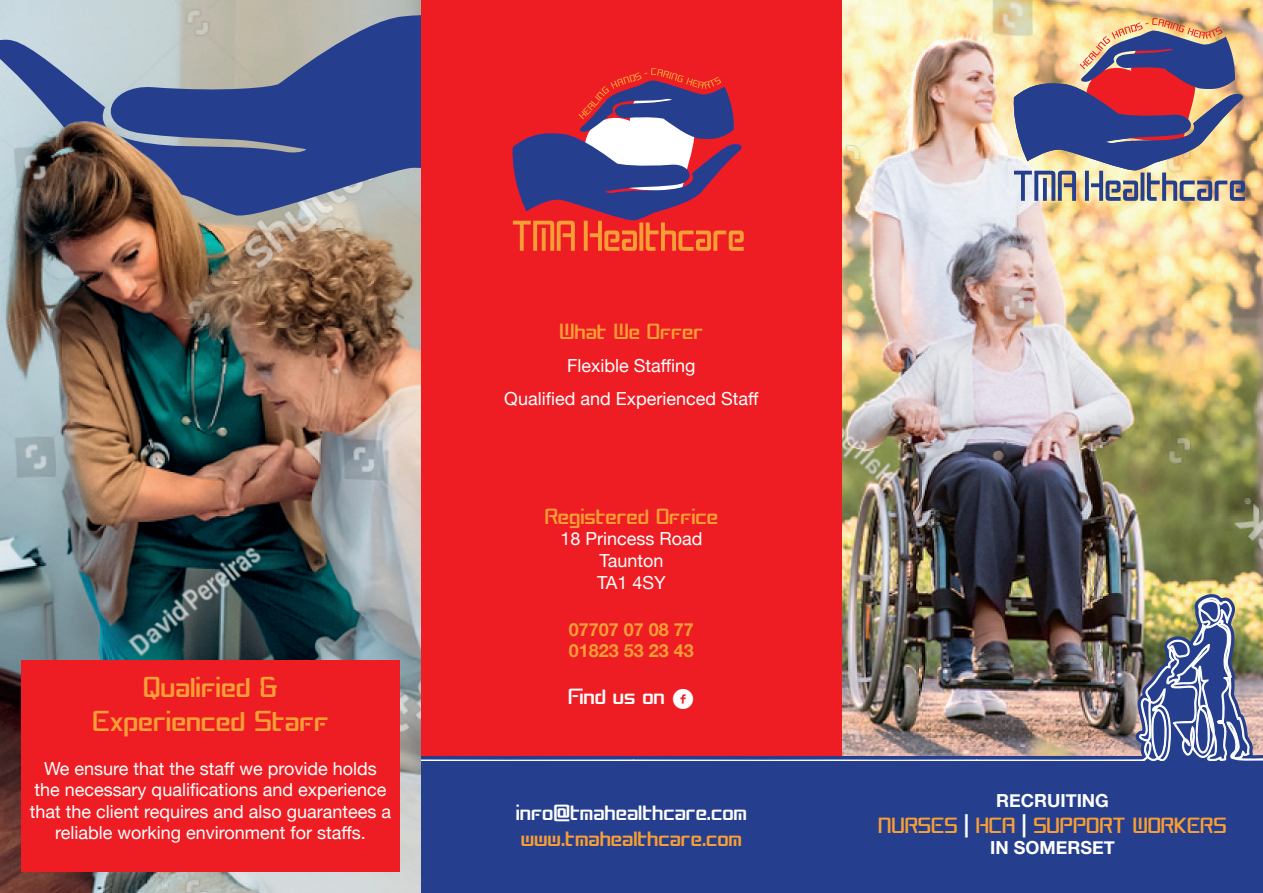
<style>
.page{position:relative;width:1263px;height:893px;background:#fff}
.page>*{position:absolute;margin:0;border:0;box-sizing:border-box;transform-origin:0 0}
.t1{font:37.5px/34.5px "Concielian Break";color:#f89e36;text-align:center;scale:.5 1}
.t2{font:28.5px "Concielian Break";color:#f89e36;scale:.5 1}
.t3{font:28.5px "Concielian Break";color:#fff;scale:.5 1}
.t4{font:18px/21.6px "Helvetica Neue";color:#fff;text-align:center}
.t5{font:700 18px/21.6px "Helvetica Neue";color:#f89e36}
.t6{font:700 18px "Helvetica Neue";color:#fff}
.s1{font-family:"Socialico"}
.s2{color:#fff}
</style>
<div class="page">
<img style="left:0;top:0;width:421px;height:893px">
<img style="left:842px;top:0;width:421px;height:584px">
<svg style="left:287px;top:12px;width:134px;height:209px;background:#53659a"></svg>
<div style="left:421px;top:0;width:421px;height:893px;background:#ee1d23"></div>
<div style="left:21px;top:660px;width:379px;height:212px;background:#ee1d23"></div>
<div style="left:421px;top:757px;width:842px;height:136px;background:#253f8e"></div>
<img style="left:0;top:0;width:287px;height:387px">
<img style="left:421px;top:584px;width:842px;height:177px">
<svg style="left:1012px;top:18px;width:233px;height:183px;background:#998089"></svg>
<svg style="left:512px;top:68px;width:232px;height:183px"></svg>
<h1 class="t1" style="left:92px;top:669px;width:474px">Qualified &amp;<br>Experienced Staff</h1>
<p class="t4" style="left:30px;top:758px;width:363px">We ensure that the staff we provide holds the necessary qualifications and experience that the client requires and also guarantees a reliable working environment for staffs.</p>
<h2 class="t2" style="left:559px;top:319px;width:289px">What We Offer</h2>
<p class="t4" style="left:504px;top:350px;width:256px;line-height:33px">Flexible Staffing<br>Qualified and Experienced Staff</p>
<h2 class="t2" style="left:545px;top:503px;width:348px">Registered Office</h2>
<p class="t4" style="left:560px;top:529px;width:144px">18 Princess Road<br>Taunton<br>TA1 4SY</p>
<p class="t5" style="left:569px;top:619px;width:127px">07707 07 08 77<br>01823 53 23 43</p>
<h2 class="t3" style="left:568px;top:684px;width:254px">Find us on <span class="s1">f</span></h2>
<h2 class="t3" style="left:516px;top:800px;width:464px">info@tmahealthcare.com</h2>
<h2 class="t2" style="left:521px;top:825px;width:444px">www.tmahealthcare.com</h2>
<p class="t6" style="left:996px;top:787px;width:114px">RECRUITING</p>
<h2 class="t2" style="left:878px;top:812px;width:698px">NURSES <span class="s2">|</span> HCA <span class="s2">|</span> SUPPORT WORKERS</h2>
<p class="t6" style="left:990px;top:834px;width:126px">IN SOMERSET</p>
</div>
